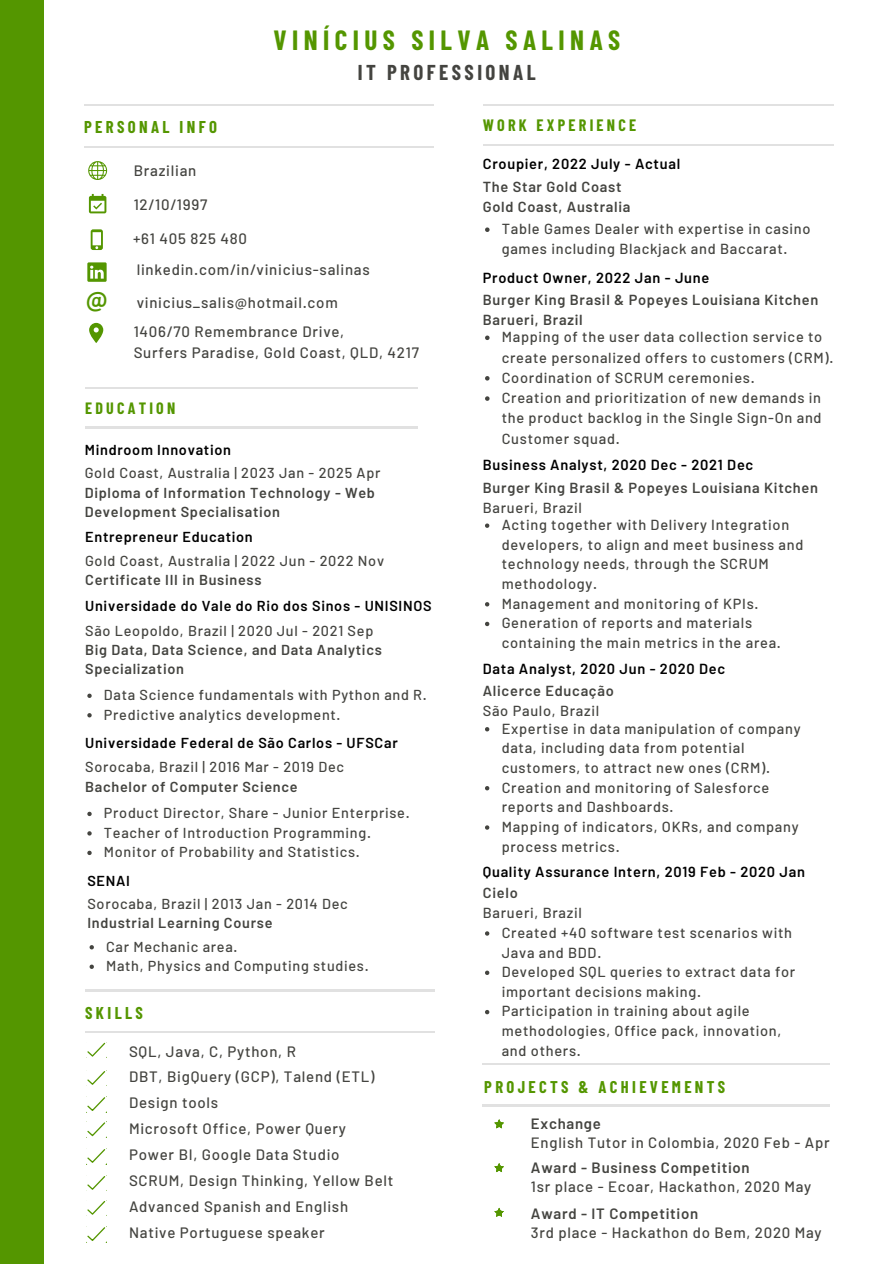
<style>
.page{position:relative;width:894px;height:1264px;background:#fff}
.page>*{position:absolute;margin:0;border:0;box-sizing:border-box;transform-origin:0 0}
.t1{font:700 27.15px "Barlow Condensed";letter-spacing:.2em;color:#549600}
.t2{font:600 26.7px "Barlow";color:#549600}
.t3{font:700 21px "Barlow Condensed";letter-spacing:.165em;color:#444440}
.t4{font:700 16.65px "Barlow Condensed";letter-spacing:.2em;color:#549600}
.t5{font:700 16.2px "Barlow Condensed";letter-spacing:.2em;color:#549600}
.t6{font:700 16.05px "Barlow Condensed";letter-spacing:.2em;color:#549600}
.t7{font:500 15px "Barlow";letter-spacing:.05em;color:#444440}
.t8{font:600 15px "Barlow";letter-spacing:.05em;color:#444440}
.t9{font:500 14.55px/19.6px "Barlow";letter-spacing:.05em;color:#444440}
.t10{font:600 14.55px "Barlow";letter-spacing:.05em;color:#444440}
.t11{font:600 14.55px "Barlow";letter-spacing:.05em;color:#000}
.t12{font:500 14.4px "Barlow";letter-spacing:.05em;color:#444440}
.t13{font:600 14.4px/19.2px "Barlow";letter-spacing:.05em;color:#444440}
.t14{font:600 14.4px "Barlow";letter-spacing:.05em;color:#000}
</style>
<div class="page">
<div style="left:0;top:0;width:43px;height:1263px;background:#549600"></div>
<svg style="left:89px;top:323px;width:14px;height:20px"></svg>
<svg style="left:91px;top:229px;width:12px;height:21px"></svg>
<svg style="left:87px;top:262px;width:20px;height:20px"></svg>
<svg style="left:88px;top:161px;width:19px;height:19px"></svg>
<svg style="left:89px;top:194px;width:17px;height:19px"></svg>
<hr style="left:84px;top:104px;width:349px;height:2px;background:#e1e1e1">
<hr style="left:84px;top:146px;width:349px;height:2px;background:#e1e1e1">
<svg style="left:494px;top:1119px;width:9px;height:9px"></svg>
<svg style="left:494px;top:1163px;width:9px;height:9px"></svg>
<svg style="left:494px;top:1207px;width:9px;height:9px"></svg>
<hr style="left:482px;top:1104px;width:347px;height:2px;background:#e1e1e1">
<hr style="left:482px;top:1063px;width:347px;height:1px;background:#e1e1e1">
<svg style="left:87px;top:1042px;width:19px;height:15px"></svg>
<svg style="left:87px;top:1097px;width:19px;height:14px"></svg>
<svg style="left:87px;top:1149px;width:19px;height:14px"></svg>
<svg style="left:87px;top:1071px;width:19px;height:14px"></svg>
<svg style="left:87px;top:1122px;width:19px;height:15px"></svg>
<svg style="left:87px;top:1176px;width:19px;height:14px"></svg>
<svg style="left:87px;top:1201px;width:19px;height:14px"></svg>
<hr style="left:85px;top:1031px;width:350px;height:1px;background:#e1e1e1">
<hr style="left:85px;top:989px;width:350px;height:2px;background:#e1e1e1">
<svg style="left:87px;top:1227px;width:19px;height:14px"></svg>
<hr style="left:85px;top:427px;width:333px;height:1px;background:#e1e1e1">
<hr style="left:85px;top:387px;width:333px;height:2px;background:#e1e1e1">
<svg style="left:485px;top:727px;width:4px;height:4px"></svg>
<svg style="left:485px;top:786px;width:4px;height:4px"></svg>
<svg style="left:485px;top:825px;width:4px;height:4px"></svg>
<hr style="left:482px;top:144px;width:351px;height:1px;background:#e1e1e1">
<hr style="left:482px;top:104px;width:351px;height:2px;background:#e1e1e1">
<svg style="left:485px;top:931px;width:4px;height:4px"></svg>
<svg style="left:485px;top:970px;width:4px;height:5px"></svg>
<svg style="left:485px;top:1010px;width:4px;height:4px"></svg>
<svg style="left:485px;top:523px;width:4px;height:5px"></svg>
<svg style="left:485px;top:602px;width:4px;height:4px"></svg>
<svg style="left:485px;top:621px;width:4px;height:5px"></svg>
<svg style="left:485px;top:335px;width:4px;height:5px"></svg>
<svg style="left:485px;top:376px;width:4px;height:4px"></svg>
<svg style="left:485px;top:396px;width:4px;height:5px"></svg>
<svg style="left:485px;top:227px;width:4px;height:5px"></svg>
<svg style="left:87px;top:811px;width:5px;height:5px"></svg>
<svg style="left:87px;top:831px;width:5px;height:4px"></svg>
<svg style="left:87px;top:850px;width:5px;height:5px"></svg>
<svg style="left:90px;top:945px;width:4px;height:4px"></svg>
<svg style="left:90px;top:964px;width:4px;height:4px"></svg>
<svg style="left:87px;top:693px;width:5px;height:5px"></svg>
<svg style="left:87px;top:713px;width:5px;height:4px"></svg>
<p class="t1" style="left:273px;top:22px;width:348px">VINÍCIUS SILVA SALINAS</p>
<p class="t4" style="left:84px;top:116px;width:134px">PERSONAL INFO</p>
<p class="t7" style="left:134px;top:161px;width:64px">Brazilian</p>
<p class="t7" style="left:134px;top:195px;width:75px">12/10/1997</p>
<p class="t7" style="left:133px;top:229px;width:115px">+61 405 825 480</p>
<p class="t3" style="left:358px;top:59px;width:179px">IT PROFESSIONAL</p>
<p class="t5" style="left:482px;top:114px;width:155px">WORK EXPERIENCE</p>
<p class="t11" style="left:482px;top:155px;width:199px">Croupier, 2022 July - Actual</p>
<p class="t10" style="left:482px;top:177px;width:140px">The Star Gold Coast</p>
<p class="t10" style="left:482px;top:198px;width:149px">Gold Coast, Australia</p>
<p class="t9" style="left:501px;top:218px;width:310px;line-height:20.2px">Table Games Dealer with expertise in casino games including Blackjack and Baccarat.</p>
<p class="t2" style="left:86px;top:282px;width:23px">@</p>
<p class="t7" style="left:137px;top:260px;width:234px">linkedin.com/in/vinicius-salinas</p>
<p class="t7" style="left:137px;top:293px;width:202px">vinicius_salis@hotmail.com</p>
<p class="t7" style="left:134px;top:322px;width:212px">1406/70 Remembrance Drive,</p>
<p class="t7" style="left:134px;top:343px;width:287px">Surfers Paradise, Gold Coast, QLD, 4217</p>
<p class="t6" style="left:85px;top:397px;width:92px">EDUCATION</p>
<p class="t14" style="left:85px;top:441px;width:148px">Mindroom Innovation</p>
<p class="t12" style="left:85px;top:464px;width:297px">Gold Coast, Australia | 2023 Jan - 2025 Apr</p>
<p class="t13" style="left:85px;top:482px;width:291px">Diploma of Information Technology - Web<br>Development Specialisation</p>
<p class="t14" style="left:85px;top:528px;width:169px">Entrepreneur Education</p>
<p class="t12" style="left:85px;top:551px;width:300px">Gold Coast, Australia | 2022 Jun - 2022 Nov</p>
<p class="t13" style="left:85px;top:569px;width:178px">Certificate III in Business</p>
<p class="t14" style="left:85px;top:596px;width:348px">Universidade do Vale do Rio dos Sinos - UNISINOS</p>
<p class="t12" style="left:85px;top:621px;width:289px">São Leopoldo, Brazil | 2020 Jul - 2021 Sep</p>
<p class="t13" style="left:85px;top:640px;width:298px">Big Data, Data Science, and Data Analytics<br>Specialization</p>
<p class="t12" style="left:104px;top:685px;width:324px">Data Science fundamentals with Python and R.</p>
<p class="t12" style="left:104px;top:705px;width:238px">Predictive analytics development.</p>
<p class="t14" style="left:85px;top:733px;width:314px">Universidade Federal de São Carlos - UFSCar</p>
<p class="t12" style="left:85px;top:758px;width:260px">Sorocaba, Brazil | 2016 Mar - 2019 Dec</p>
<p class="t13" style="left:85px;top:777px;width:214px">Bachelor of Computer Science</p>
<p class="t12" style="left:104px;top:803px;width:307px">Product Director, Share - Junior Enterprise.</p>
<p class="t12" style="left:104px;top:823px;width:268px">Teacher of Introduction Programming.</p>
<p class="t12" style="left:104px;top:842px;width:257px">Monitor of Probability and Statistics.</p>
<p class="t14" style="left:87px;top:871px;width:44px">SENAI</p>
<p class="t12" style="left:87px;top:894px;width:262px">Sorocaba, Brazil | 2013 Jan - 2014 Dec</p>
<p class="t13" style="left:87px;top:912px;width:186px">Industrial Learning Course</p>
<p class="t12" style="left:106px;top:937px;width:133px">Car Mechanic area.</p>
<p class="t12" style="left:106px;top:956px;width:264px">Math, Physics and Computing studies.</p>
<p class="t4" style="left:85px;top:1002px;width:59px">SKILLS</p>
<p class="t7" style="left:129px;top:1041px;width:168px">SQL, Java, C, Python, R</p>
<p class="t7" style="left:129px;top:1067px;width:247px">DBT, BigQuery (GCP), Talend (ETL)</p>
<p class="t7" style="left:129px;top:1093px;width:91px">Design tools</p>
<p class="t7" style="left:129px;top:1119px;width:218px">Microsoft Office, Power Query</p>
<p class="t7" style="left:129px;top:1144px;width:212px">Power BI, Google Data Studio</p>
<p class="t7" style="left:129px;top:1170px;width:266px">SCRUM, Design Thinking, Yellow Belt</p>
<p class="t7" style="left:129px;top:1196px;width:220px">Advanced Spanish and English</p>
<p class="t7" style="left:129px;top:1222px;width:197px">Native Portuguese speaker</p>
<p class="t11" style="left:482px;top:269px;width:228px">Product Owner, 2022 Jan - June</p>
<p class="t10" style="left:482px;top:290px;width:337px">Burger King Brasil &amp; Popeyes Louisiana Kitchen</p>
<p class="t10" style="left:482px;top:310px;width:101px">Barueri, Brazil</p>
<p class="t9" style="left:501px;top:326px;width:333px;line-height:20.2px">Mapping of the user data collection service to create personalized offers to customers (CRM).</p>
<p class="t9" style="left:501px;top:367px;width:254px">Coordination of SCRUM ceremonies.</p>
<p class="t9" style="left:501px;top:387px;width:321px;line-height:20.2px;text-align:justify">Creation and prioritization of new demands in the product backlog in the Single Sign-On and Customer squad.</p>
<p class="t11" style="left:482px;top:455px;width:272px">Business Analyst, 2020 Dec - 2021 Dec</p>
<p class="t10" style="left:482px;top:478px;width:337px">Burger King Brasil &amp; Popeyes Louisiana Kitchen</p>
<p class="t9" style="left:482px;top:497px;width:101px">Barueri, Brazil</p>
<p class="t9" style="left:501px;top:514px;width:303px">Acting together with Delivery Integration developers, to align and meet business and technology needs, through the SCRUM methodology.</p>
<p class="t9" style="left:501px;top:593px;width:258px">Management and monitoring of KPIs.</p>
<p class="t9" style="left:501px;top:612px;width:280px">Generation of reports and materials containing the main metrics in the area.</p>
<p class="t11" style="left:482px;top:659px;width:244px">Data Analyst, 2020 Jun - 2020 Dec</p>
<p class="t10" style="left:482px;top:681px;width:132px">Alicerce Educação</p>
<p class="t9" style="left:482px;top:700px;width:118px">São Paulo, Brazil</p>
<p class="t9" style="left:501px;top:718px;width:300px">Expertise in data manipulation of company data, including data from potential customers, to attract new ones (CRM).</p>
<p class="t9" style="left:501px;top:777px;width:269px">Creation and monitoring of Salesforce reports and Dashboards.</p>
<p class="t9" style="left:501px;top:816px;width:298px">Mapping of indicators, OKRs, and company process metrics.</p>
<p class="t11" style="left:482px;top:862px;width:323px">Quality Assurance Intern, 2019 Feb - 2020 Jan</p>
<p class="t10" style="left:482px;top:883px;width:36px">Cielo</p>
<p class="t9" style="left:482px;top:902px;width:101px">Barueri, Brazil</p>
<p class="t9" style="left:501px;top:922px;width:292px">Created +40 software test scenarios with<br>Java and BDD.</p>
<p class="t9" style="left:501px;top:961px;width:295px">Developed SQL queries to extract data for important decisions making.</p>
<p class="t9" style="left:501px;top:1000px;width:281px">Participation in training about agile methodologies, Office pack, innovation, and others.</p>
<p class="t4" style="left:484px;top:1076px;width:242px">PROJECTS &amp; ACHIEVEMENTS</p>
<p class="t8" style="left:531px;top:1113px;width:72px">Exchange</p>
<p class="t7" style="left:531px;top:1132px;width:300px">English Tutor in Colombia, 2020 Feb - Apr</p>
<p class="t8" style="left:531px;top:1157px;width:220px">Award - Business Competition</p>
<p class="t7" style="left:531px;top:1176px;width:282px">1sr place - Ecoar, Hackathon, 2020 May</p>
<p class="t8" style="left:531px;top:1203px;width:169px">Award - IT Competition</p>
<p class="t7" style="left:531px;top:1222px;width:292px">3rd place - Hackathon do Bem, 2020 May</p>
</div>
